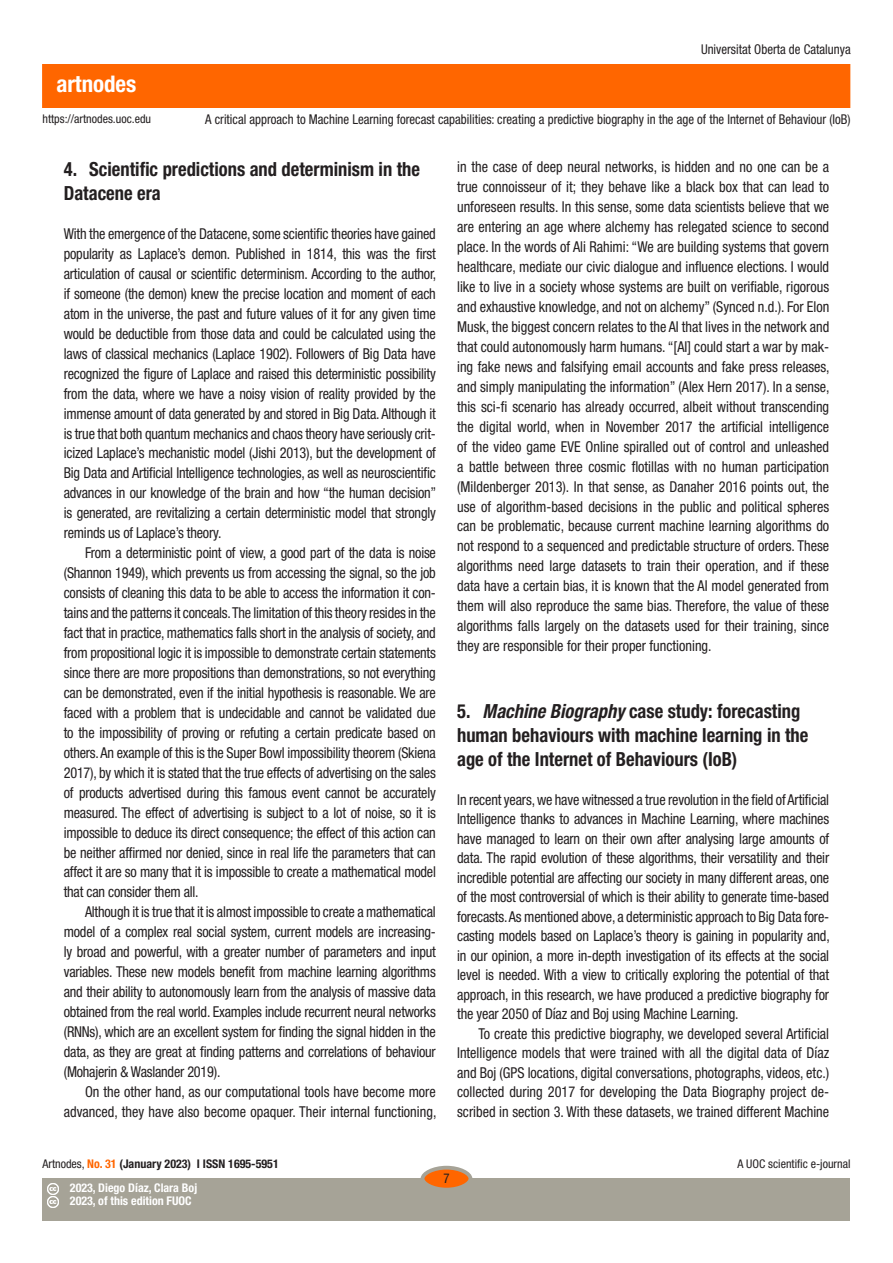
<style>
.page{position:relative;width:893px;height:1263px;background:#fff}
.page>*{position:absolute;margin:0;border:0;box-sizing:border-box;transform-origin:0 0}
.t1{font:700 condensed 22.95px "Helvetica Neue LT Std";color:#fff}
._03_apartat_1{font:700 condensed 19.5px/24px "Helvetica Neue LT Std";color:#231f20;scale:.95 1}
._02_texto_base{font:condensed 15px/20px "Helvetica Neue LT Std";color:#231f20;text-align:justify;scale:.95 1}
._02_texto_base_1{font:condensed 15px/20px "Helvetica Neue LT Std";letter-spacing:-.01em;color:#231f20;text-align:justify;scale:.95 1}
.t2{font:condensed 13.5px "Helvetica Neue LT Std";color:#231f20;scale:.95 1}
.t3{font:condensed 12px "Helvetica Neue LT Std";color:#231f20}
.t4{font:700 condensed 12px/13.5px "Helvetica Neue LT Std";color:#fff}
.t5{font:700 condensed 12px "Helvetica Neue LT Std";color:#231f20}
.s1{font-style:italic}
.s2{font-weight:400}
.s3{color:#f60}
</style>
<div class="page">
<div style="left:43px;top:65px;width:807px;height:42px;background:#f60"></div>
<div style="left:43px;top:1178px;width:807px;height:42px;background:#a6a397"></div>
<div style="left:422px;top:1168px;width:48px;height:21px;background:#f60;border-radius:50%"></div>
<div style="left:421px;top:1166px;width:51px;height:25px;border:4px solid #a6a397;border-radius:50%"></div>
<svg style="left:47px;top:1183px;width:11px;height:25px"></svg>
<h1 class="t1" style="left:56px;top:69px;width:81px">artnodes</h1>
<p class="t2" style="left:701px;top:42px;width:159px">Universitat Oberta de Catalunya</p>
<p class="t3" style="left:43px;top:112px;width:110px">https://artnodes.uoc.edu</p>
<p class="t2" style="left:205px;top:112px;width:681px">A critical approach to Machine Learning forecast capabilities: creating a predictive biography in the age of the Internet of Behaviour (IoB)</p>
<h2 class="_03_apartat_1" style="left:64px;top:156px;width:377px">4. Scientific predictions and determinism in the<br>Datacene era</h2>
<p class="_02_texto_base_1" style="left:64px;top:224px;width:394px">With the emergence of the Datacene, some scientific theories have gained popularity as Laplace’s demon. Published in 1814, this was the first articulation of causal or scientific determinism. According to the author, if someone (the demon) knew the precise location and moment of each atom in the universe, the past and future values of it for any given time would be deductible from those data and could be calculated using the laws of classical mechanics (Laplace 1902). Followers of Big Data have recognized the figure of Laplace and raised this deterministic possibility from the data, where we have a noisy vision of reality provided by the immense amount of data generated by and stored in Big Data. Although it is true that both quantum mechanics and chaos theory have seriously crit&shy;icized Laplace’s mechanistic model (Jishi 2013), but the development of Big Data and Artificial Intelligence technologies, as well as neuroscientific advances in our knowledge of the brain and how “the human decision” is generated, are revitalizing a certain deterministic model that strongly reminds us of Laplace’s theory.</p>
<p class="_02_texto_base" style="left:64px;top:543px;width:393px;text-indent:21px">From a deterministic point of view, a good part of the data is noise (Shannon 1949), which prevents us from accessing the signal, so the job consists of cleaning this data to be able to access the information it con&shy;tains and the patterns it conceals. The limitation of this theory resides in the fact that in practice, mathematics falls short in the analysis of society, and from propositional logic it is impossible to demonstrate certain statements since there are more propositions than demonstrations, so not everything can be demonstrated, even if the initial hypothesis is reasonable. We are faced with a problem that is undecidable and cannot be validated due to the impossibility of proving or refuting a certain predicate based on others. An example of this is the Super Bowl impossibility theorem (Skiena 2017), by which it is stated that the true effects of advertising on the sales of products advertised during this famous event cannot be accurately measured. The effect of advertising is subject to a lot of noise, so it is impossible to deduce its direct consequence; the effect of this action can be neither affirmed nor denied, since in real life the parameters that can affect it are so many that it is impossible to create a mathematical model that can consider them all.</p>
<p class="_02_texto_base" style="left:64px;top:902px;width:393px;text-indent:21px">Although it is true that it is almost impossible to create a mathematical model of a complex real social system, current models are increasing&shy;ly broad and powerful, with a greater number of parameters and input variables. These new models benefit from machine learning algorithms and their ability to autonomously learn from the analysis of massive data obtained from the real world. Examples include recurrent neural networks (RNNs), which are an excellent system for finding the signal hidden in the data, as they are great at finding patterns and correlations of behaviour (Mohajerin &amp; Waslander 2019).</p>
<p class="_02_texto_base" style="left:64px;top:1081px;width:394px;text-align:right">On the other hand, as our computational tools have become more advanced, they have also become opaquer. Their internal functioning,</p>
<p class="_02_texto_base" style="left:457px;top:157px;width:394px">in the case of deep neural networks, is hidden and no one can be a true connoisseur of it; they behave like a black box that can lead to unforeseen results. In this sense, some data scientists believe that we are entering an age where alchemy has relegated science to second place. In the words of Ali Rahimi: “We are building systems that govern healthcare, mediate our civic dialogue and influence elections. I would like to live in a society whose systems are built on verifiable, rigorous and exhaustive knowledge, and not on alchemy” (Synced n.d.). For Elon Musk, the biggest concern relates to the AI that lives in the network and that could autonomously harm humans. “[AI] could start a war by mak&shy;ing fake news and falsifying email accounts and fake press releases, and simply manipulating the information” (Alex Hern 2017). In a sense, this sci-fi scenario has already occurred, albeit without transcending the digital world, when in November 2017 the artificial intelligence of the video game EVE Online spiralled out of control and unleashed a battle between three cosmic flotillas with no human participation (Mildenberger 2013). In that sense, as Danaher 2016 points out, the use of algorithm-based decisions in the public and political spheres can be problematic, because current machine learning algorithms do not respond to a sequenced and predictable structure of orders. These algorithms need large datasets to train their operation, and if these data have a certain bias, it is known that the AI model generated from them will also reproduce the same bias. Therefore, the value of these algorithms falls largely on the datasets used for their training, since they are responsible for their proper functioning.</p>
<h2 class="_03_apartat_1" style="left:457px;top:698px;width:371px">5. <span class="s1">Machine Biography</span> case study: forecasting human behaviours with machine learning in the age of the Internet of Behaviours (IoB)</h2>
<p class="_02_texto_base_1" style="left:457px;top:789px;width:394px;line-height:19.5px">In recent years, we have witnessed a true revolution in the field of Artificial Intelligence thanks to advances in Machine Learning, where machines have managed to learn on their own after analysing large amounts of data. The rapid evolution of these algorithms, their versatility and their incredible potential are affecting our society in many different areas, one of the most controversial of which is their ability to generate time-based forecasts. As mentioned above, a deterministic approach to Big Data fore&shy;casting models based on Laplace’s theory is gaining in popularity and, in our opinion, a more in-depth investigation of its effects at the social level is needed. With a view to critically exploring the potential of that approach, in this research, we have produced a predictive biography for the year 2050 of Díaz and Boj using Machine Learning.</p>
<p class="_02_texto_base" style="left:457px;top:1023px;width:393px;line-height:19.5px;text-indent:21px">To create this predictive biography, we developed several Artificial Intelligence models that were trained with all the digital data of Díaz and Boj (GPS locations, digital conversations, photographs, videos, etc.) collected during 2017 for developing the Data Biography project de&shy;scribed in section 3. With these datasets, we trained different Machine</p>
<p class="t5" style="left:43px;top:1157px;width:238px"><span class="s2">Artnodes,</span> <span class="s3">No. 31</span> (January 2023) I ISSN 1695-5951</p>
<p class="t3" style="left:737px;top:1157px;width:115px">A UOC scientific e-journal</p>
<p class="t4" style="left:70px;top:1181px;width:129px">2023, Diego Díaz, Clara Boj<br>2023, of this edition FUOC</p>
<p class="t2" style="left:443px;top:1171px;width:8px">7</p>
</div>
